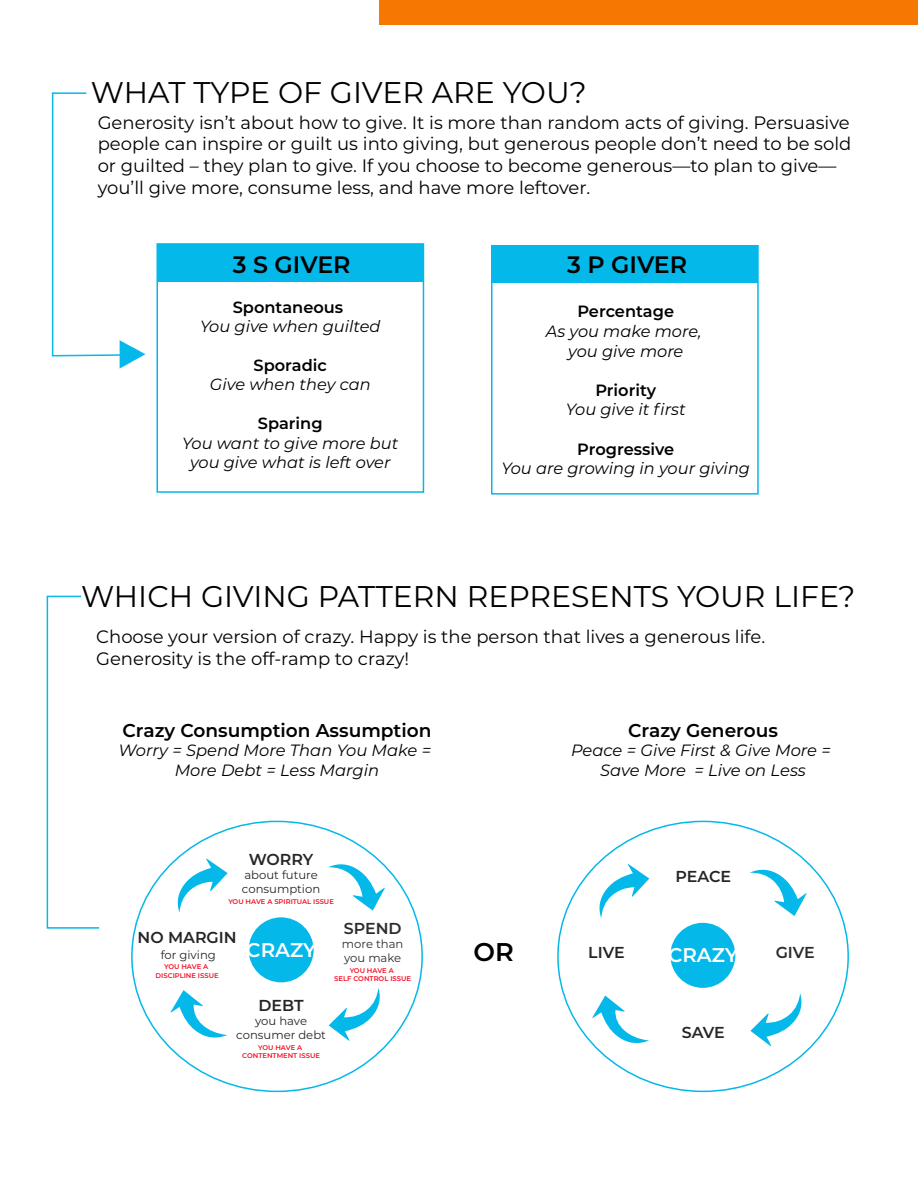
<style>
.page{position:relative;width:918px;height:1188px;background:#fff}
.page>*{position:absolute;margin:0;border:0;box-sizing:border-box;transform-origin:0 0}
.t1{font:29.85px "Montserrat";color:#000}
.t2{font:600 25.65px "Montserrat";color:#000}
.t3{font:600 23.7px "Montserrat";letter-spacing:-.005em;color:#000}
.t4{font:600 19.8px "Montserrat";color:#fff}
.t5{font:600 18.6px "Montserrat";color:#000}
.t6{font:18px/21.6px "Montserrat";color:#000}
.t7{font:italic 16.35px/19.6px "Montserrat";color:#000;text-align:center}
.t8{font:600 16.35px "Montserrat";color:#000}
.t9{font:italic 16.2px/19.4px "Montserrat";color:#000;text-align:center}
.t10{font:600 16.2px "Montserrat";color:#000}
.t11{font:600 15.9px "Montserrat";color:#262525}
.t12{font:600 15.9px "Montserrat";color:#2d2c2c}
.t13{font:11.55px/14px "Montserrat";color:#262525}
.t14{font:11.55px/14px "Montserrat";color:#2d2c2c}
.t15{font:600 6.75px/8.2px "Montserrat";color:#f90d24;text-align:center}
</style>
<div class="page">
<div style="left:492px;top:246px;width:266px;height:37px;background:#04b8ea"></div>
<div style="left:157px;top:244px;width:266px;height:37px;background:#04b8ea"></div>
<div style="left:491px;top:245px;width:268px;height:250px;border:2px solid #04b8ea"></div>
<div style="left:156px;top:243px;width:268px;height:250px;border:2px solid #04b8ea"></div>
<svg style="left:46px;top:595px;width:54px;height:334px"></svg>
<svg style="left:51px;top:92px;width:94px;height:276px"></svg>
<svg style="left:176px;top:859px;width:52px;height:54px"></svg>
<svg style="left:328px;top:863px;width:57px;height:48px"></svg>
<svg style="left:329px;top:988px;width:51px;height:53px"></svg>
<svg style="left:171px;top:990px;width:56px;height:48px"></svg>
<div style="left:249px;top:917px;width:65px;height:65px;background:#04b8ea;border-radius:50%"></div>
<svg style="left:598px;top:864px;width:51px;height:54px"></svg>
<svg style="left:750px;top:869px;width:57px;height:47px"></svg>
<svg style="left:750px;top:993px;width:52px;height:53px"></svg>
<svg style="left:592px;top:996px;width:57px;height:49px"></svg>
<div style="left:670px;top:923px;width:65px;height:65px;background:#04b8ea;border-radius:50%"></div>
<div style="left:379px;top:0;width:539px;height:24px;background:#f77703"></div>
<h1 class="t1" style="left:91px;top:72px;width:497px">WHAT TYPE OF GIVER ARE YOU?</h1>
<p class="t6" style="left:98px;top:111px;width:755px">Generosity isn’t about how to give. It is more than random acts of giving. Persuasive people can inspire or guilt us into giving, but generous people don’t need to be sold or guilted – they plan to give. If you choose to become generous—to plan to give— you’ll give more, consume less, and have more leftover.</p>
<h3 class="t3" style="left:233px;top:247px;width:119px">3 S GIVER</h3>
<p class="t10" style="left:233px;top:295px;width:112px">Spontaneous</p>
<p class="t9" style="left:200px;top:316px;width:182px">You give when guilted</p>
<p class="t10" style="left:254px;top:354px;width:75px">Sporadic</p>
<p class="t9" style="left:210px;top:374px;width:162px">Give when they can</p>
<p class="t10" style="left:258px;top:412px;width:66px">Sparing</p>
<p class="t9" style="left:182px;top:433px;width:218px">You want to give more but you give what is left over</p>
<h3 class="t3" style="left:567px;top:248px;width:122px">3 P GIVER</h3>
<p class="t8" style="left:577px;top:300px;width:98px">Percentage</p>
<p class="t7" style="left:546px;top:321px;width:157px">As you make more, you give more</p>
<p class="t8" style="left:595px;top:378px;width:62px">Priority</p>
<p class="t7" style="left:566px;top:399px;width:121px">You give it first</p>
<p class="t8" style="left:577px;top:437px;width:99px">Progressive</p>
<p class="t7" style="left:502px;top:458px;width:250px">You are growing in your giving</p>
<h1 class="t1" style="left:81px;top:575px;width:776px">WHICH GIVING PATTERN REPRESENTS YOUR LIFE?</h1>
<p class="t6" style="left:96px;top:626px;width:670px">Choose your version of crazy. Happy is the person that lives a generous life.<br>Generosity is the off-ramp to crazy!</p>
<p class="t5" style="left:122px;top:717px;width:311px">Crazy Consumption Assumption</p>
<p class="t7" style="left:119px;top:740px;width:314px">Worry = Spend More Than You Make =<br>More Debt = Less Margin</p>
<p class="t11" style="left:249px;top:848px;width:66px">WORRY</p>
<p class="t13" style="left:242px;top:868px;width:80px">about future consumption</p>
<p class="t15" style="left:228px;top:897px;width:107px">YOU HAVE A SPIRITUAL ISSUE</p>
<p class="t11" style="left:138px;top:926px;width:101px">NO MARGIN</p>
<p class="t13" style="left:161px;top:948px;width:57px">for giving</p>
<p class="t15" style="left:156px;top:963px;width:65px">YOU HAVE A<br>DISCIPLINE ISSUE</p>
<p class="t4" style="left:246px;top:936px;width:72px">CRAZY</p>
<p class="t11" style="left:259px;top:995px;width:47px">DEBT</p>
<p class="t13" style="left:236px;top:1014px;width:91px;text-align:center">you have consumer debt</p>
<p class="t15" style="left:242px;top:1043px;width:79px">YOU HAVE A<br>CONTENTMENT ISSUE</p>
<p class="t12" style="left:344px;top:917px;width:59px">SPEND</p>
<p class="t14" style="left:342px;top:937px;width:63px">more than you make</p>
<p class="t15" style="left:334px;top:966px;width:78px">YOU HAVE A<br>SELF CONTROL ISSUE</p>
<h2 class="t2" style="left:474px;top:934px;width:42px">OR</h2>
<p class="t5" style="left:628px;top:717px;width:152px">Crazy Generous</p>
<p class="t7" style="left:571px;top:740px;width:261px">Peace = Give First &amp; Give More =<br>Save More = Live on Less</p>
<p class="t11" style="left:675px;top:865px;width:57px">PEACE</p>
<p class="t11" style="left:588px;top:941px;width:38px">LIVE</p>
<p class="t4" style="left:668px;top:941px;width:72px">CRAZY</p>
<p class="t11" style="left:682px;top:1021px;width:45px">SAVE</p>
<p class="t12" style="left:776px;top:941px;width:41px">GIVE</p>
</div>
